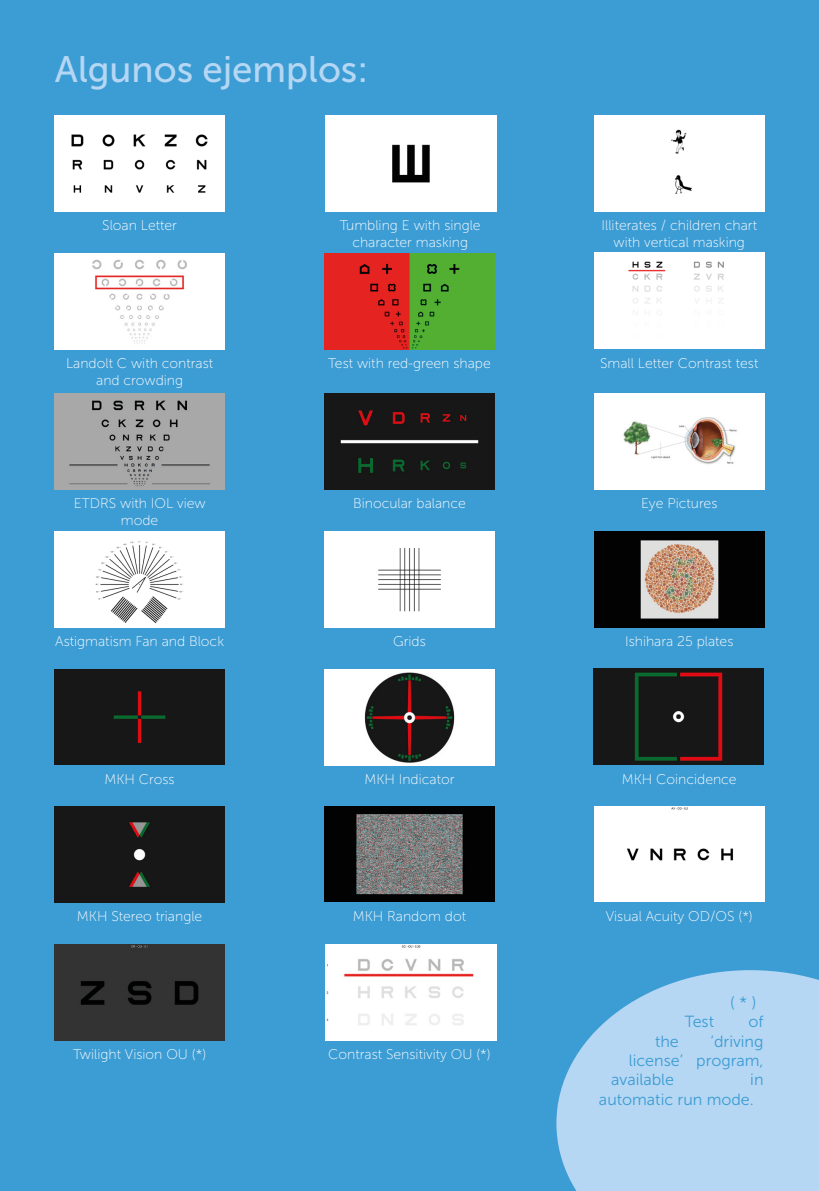
<style>
.page{position:relative;width:819px;height:1191px;background:#3c9cd4}
.page>*{position:absolute;margin:0;border:0;box-sizing:border-box;transform-origin:0 0}
.t1{font:36.75px "Museo Sans 500";color:#b5d7f3}
.t2{font:16.1px/19.2px "Museo Sans 300";color:#3c9cd4}
.t3{font:14px/16.8px "Museo Sans 100";color:#fff;text-align:center}
</style>
<div class="page">
<svg style="left:54px;top:115px;width:3px;height:344px"></svg>
<img style="left:55px;top:116px;width:170px;height:95px">
<div style="left:326px;top:116px;width:170px;height:95px;background:#fff"></div>
<div style="left:594px;top:116px;width:170px;height:95px;background:#fff"></div>
<img style="left:55px;top:253px;width:170px;height:96px">
<img style="left:324px;top:253px;width:170px;height:96px">
<div style="left:594px;top:252px;width:170px;height:96px;background:#fff"></div>
<img style="left:55px;top:394px;width:170px;height:95px">
<img style="left:324px;top:394px;width:170px;height:95px">
<img style="left:594px;top:394px;width:170px;height:95px">
<img style="left:55px;top:531px;width:170px;height:96px">
<img style="left:324px;top:531px;width:170px;height:96px">
<img style="left:594px;top:531px;width:170px;height:96px">
<div style="left:55px;top:669px;width:170px;height:96px;background:#171717"></div>
<img style="left:324px;top:669px;width:170px;height:96px">
<div style="left:55px;top:807px;width:170px;height:95px;background:#171717"></div>
<img style="left:324px;top:806px;width:170px;height:96px">
<img style="left:326px;top:944px;width:170px;height:96px">
<img style="left:55px;top:944px;width:170px;height:96px">
<div style="left:594px;top:806px;width:170px;height:96px;background:#fff"></div>
<svg style="left:556px;top:970px;width:263px;height:221px;background:#a6cfef"></svg>
<img style="left:593px;top:669px;width:170px;height:95px">
<h1 class="t1" style="left:55px;top:49px;width:314px">Algunos ejemplos:</h1>
<p class="t3" style="left:102px;top:217px;width:76px">Sloan Letter</p>
<p class="t3" style="left:339px;top:217px;width:142px">Tumbling E with single character masking</p>
<p class="t3" style="left:601px;top:217px;width:157px">Illiterates / children chart with vertical masking</p>
<p class="t3" style="left:66px;top:355px;width:149px">Landolt C with contrast and crowding</p>
<p class="t3" style="left:328px;top:355px;width:164px">Test with red-green shape</p>
<p class="t3" style="left:600px;top:355px;width:160px">Small Letter Contrast test</p>
<p class="t3" style="left:74px;top:495px;width:133px">ETDRS with IOL view mode</p>
<p class="t3" style="left:353px;top:495px;width:114px">Binocular balance</p>
<p class="t3" style="left:641px;top:495px;width:78px">Eye Pictures</p>
<p class="t3" style="left:55px;top:633px;width:170px">Astigmatism Fan and Block</p>
<p class="t3" style="left:393px;top:633px;width:34px">Grids</p>
<p class="t3" style="left:625px;top:633px;width:110px">Ishihara 25 plates</p>
<p class="t3" style="left:105px;top:770px;width:72px">MKH Cross</p>
<p class="t3" style="left:364px;top:770px;width:92px">MKH Indicator</p>
<p class="t3" style="left:621px;top:770px;width:116px">MKH Coincidence</p>
<p class="t3" style="left:77px;top:908px;width:127px">MKH Stereo triangle</p>
<p class="t3" style="left:353px;top:908px;width:115px">MKH Random dot</p>
<p class="t3" style="left:605px;top:908px;width:149px">Visual Acuity OD/OS (*)</p>
<p class="t2" style="left:730px;top:993px;width:28px">(*)</p>
<p class="t3" style="left:73px;top:1046px;width:135px">Twilight Vision OU (*)</p>
<p class="t3" style="left:328px;top:1046px;width:164px">Contrast Sensitivity OU (*)</p>
<p class="t2" style="left:684px;top:1012px;width:31px">Test</p>
<p class="t2" style="left:748px;top:1012px;width:17px">of</p>
<p class="t2" style="left:655px;top:1031px;width:25px">the</p>
<p class="t2" style="left:710px;top:1031px;width:54px">‘driving</p>
<p class="t2" style="left:628px;top:1051px;width:136px">license’ program,</p>
<p class="t2" style="left:611px;top:1070px;width:64px">available</p>
<p class="t2" style="left:599px;top:1070px;width:166px;text-indent:151px">in automatic run mode.</p>
</div>
